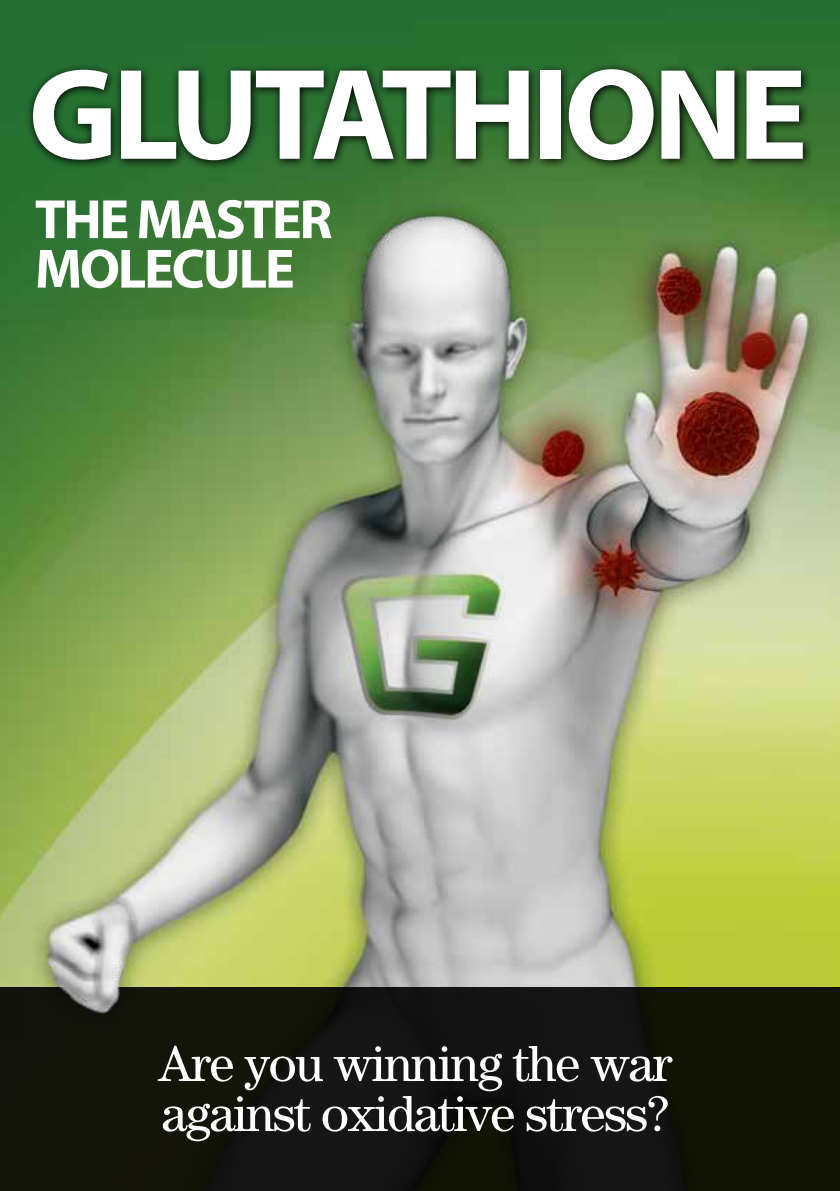
<style>
.page{position:relative;width:840px;height:1191px;background:#fff}
.page>*{position:absolute;margin:0;border:0;box-sizing:border-box;transform-origin:0 0}
.t1{font:700 130.6px "Myriad Pro";letter-spacing:-.04em;color:#fff}
.t2{font:700 55.8px/49.4px "Myriad Pro";letter-spacing:-.04em;color:#fff}
.t3{font:51px/50px "Century";letter-spacing:-.03em;color:#fff}
</style>
<div class="page">
<img style="left:0;top:0;width:839px;height:986px">
<svg style="left:25px;top:63px;width:787px;height:108px;background:#1a411b"></svg>
<div style="left:0;top:986px;width:839px;height:205px;background:#13140b"></div>
<img style="left:0;top:962px;width:177px;height:52px">
<img style="left:348px;top:167px;width:200px;height:143px">
<h1 class="t1" style="left:28px;top:30px;width:780px">GLUTATHIONE</h1>
<p class="t2" style="left:35px;top:193px;width:299px">THE MASTER<br>MOLECULE</p>
<p class="t3" style="left:158px;top:1037px;width:515px">Are you winning the war against oxidative stress?</p>
</div>
